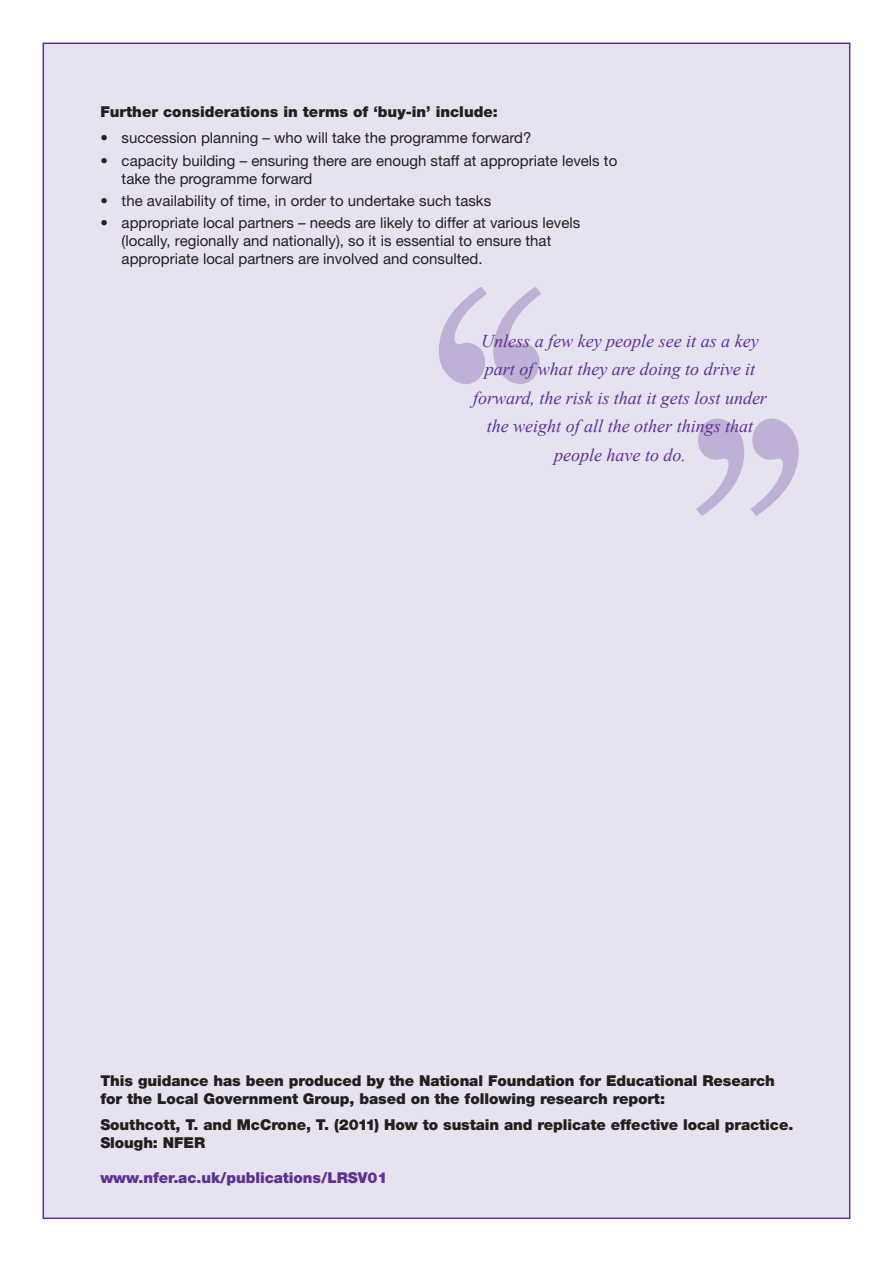
<style>
.page{position:relative;width:893px;height:1263px;background:#fff}
.page>*{position:absolute;margin:0;border:0;box-sizing:border-box;transform-origin:0 0}
.t1{font:348.45px "Century Schoolbook";color:#bfb0d5}
.t2{font:italic 18px/28.5px "Times New Roman";color:#5e3193;text-align:center}
.t3{font:15px/18px "Helvetica Neue";color:#231f20}
.t4{font:900 15px/17.7px "Helvetica Neue";letter-spacing:-.005em;color:#231f20}
.t5{font:900 15px "Helvetica Neue";letter-spacing:-.005em;color:#5e3193}
</style>
<div class="page">
<div style="left:43px;top:43px;width:807px;height:1176px;background:#e6e2f0;border:2px solid #5e3193"></div>
<p class="t4" style="left:100px;top:102px;width:399px">Further considerations in terms of ‘buy-in’ include:</p>
<p class="t3" style="left:100px;top:129px;width:433px">• succession planning – who will take the programme forward?</p>
<p class="t3" style="left:122px;top:151px;width:497px;text-indent:-21px">• capacity building – ensuring there are enough staff at appropriate levels to take the programme forward</p>
<p class="t3" style="left:100px;top:191px;width:392px">• the availability of time, in order to undertake such tasks</p>
<p class="t3" style="left:122px;top:213px;width:460px;text-indent:-21px">• appropriate local partners – needs are likely to differ at various levels (locally, regionally and nationally), so it is essential to ensure that appropriate local partners are involved and consulted.</p>
<p class="t1" style="left:426px;top:202px;width:127px">‘‘</p>
<p class="t2" style="left:473px;top:326px;width:295px">Unless a few key people see it as a key part of what they are doing to drive it forward, the risk is that it gets lost under the weight of all the other things that people have to do.</p>
<p class="t1" style="left:811px;top:601px;width:127px;rotate:-180deg">‘‘</p>
<p class="t4" style="left:100px;top:1072px;width:676px">This guidance has been produced by the National Foundation for Educational Research for the Local Government Group, based on the following research report:</p>
<p class="t4" style="left:100px;top:1116px;width:694px">Southcott, T. and McCrone, T. (2011) How to sustain and replicate effective local practice.<br>Slough: NFER</p>
<p class="t5" style="left:100px;top:1169px;width:289px">www.nfer.ac.uk/publications/LRSV01</p>
</div>
